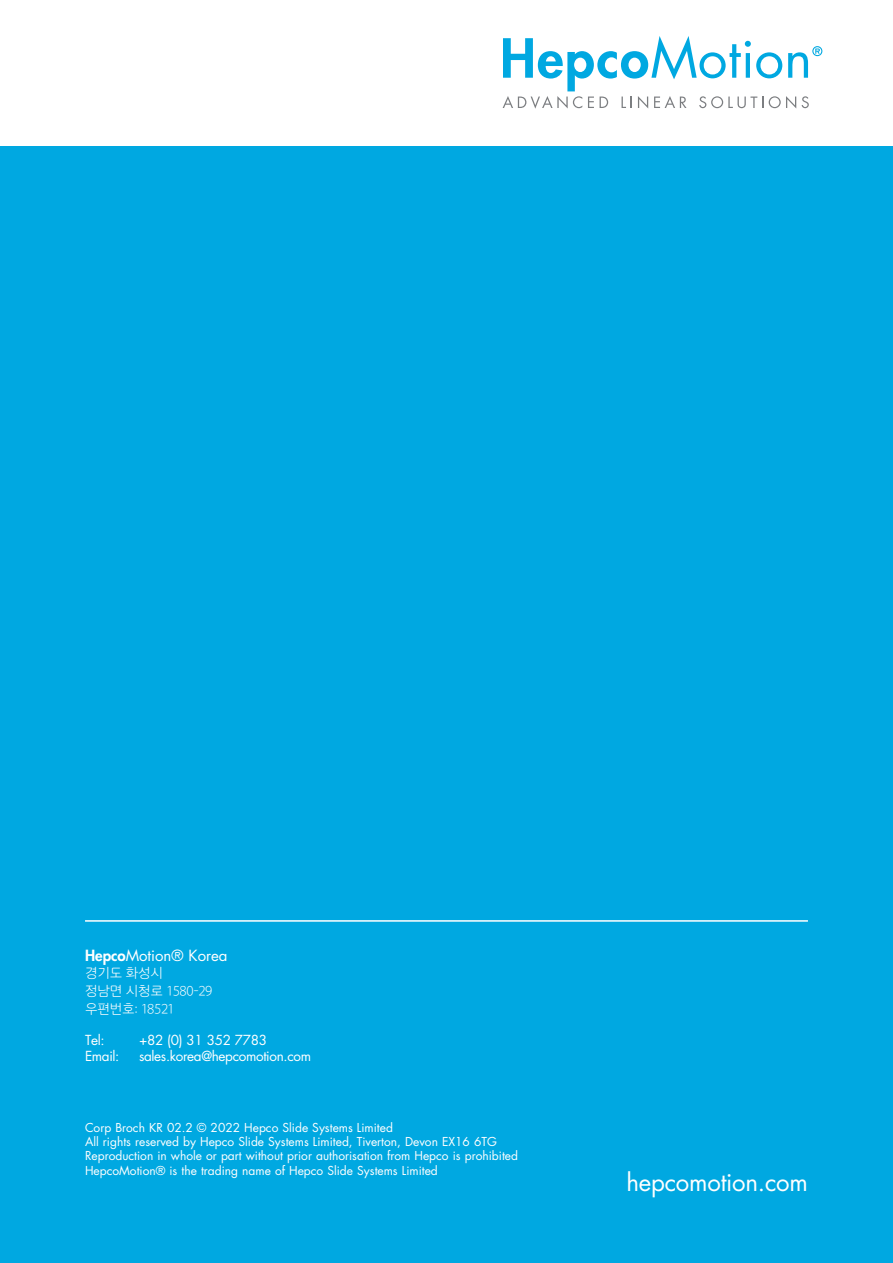
<style>
.page{position:relative;width:893px;height:1263px;background:#00a8e1}
.page>*{position:absolute;margin:0;border:0;box-sizing:border-box;transform-origin:0 0}
.t1{font:24px "Futura Std";letter-spacing:-.01em;color:#fff}
.t2{font:15px "Futura Std";color:#fff}
.t3{font:13.5px "Futura Std";letter-spacing:-.025em;color:#fff}
.t4{font:13.5px/18.1px "TT Gulim L";letter-spacing:-.025em;color:#fff}
.t5{font:12px/14.4px "Futura Std";color:#fff}
.s1{font-weight:800}
</style>
<div class="page">
<div style="left:0;top:0;width:893px;height:146px;background:#fff"></div>
<hr style="left:85px;top:920px;width:723px;height:2px;background:#fff">
<svg style="left:503px;top:36px;width:319px;height:73px"></svg>
<p class="t2" style="left:85px;top:946px;width:144px"><span class="s1">Hepco</span>Motion® Korea</p>
<p class="t4" style="left:85px;top:964px;width:129px">경기도 화성시<br>정남면 시청로 1580-29 우편번호: 18521</p>
<p class="t3" style="left:85px;top:1031px;width:21px">Tel:</p>
<p class="t3" style="left:139px;top:1031px;width:130px">+82 (0) 31 352 7783</p>
<p class="t3" style="left:85px;top:1047px;width:36px">Email:</p>
<p class="t3" style="left:139px;top:1047px;width:173px">sales.korea@hepcomotion.com</p>
<p class="t5" style="left:85px;top:1120px;width:434px">Corp Broch KR 02.2 © 2022 Hepco Slide Systems Limited<br>All rights reserved by Hepco Slide Systems Limited, Tiverton, Devon EX16 6TG Reproduction in whole or part without prior authorisation from Hepco is prohibited HepcoMotion® is the trading name of Hepco Slide Systems Limited</p>
<h1 class="t1" style="left:626px;top:1166px;width:183px">hepcomotion.com</h1>
</div>
